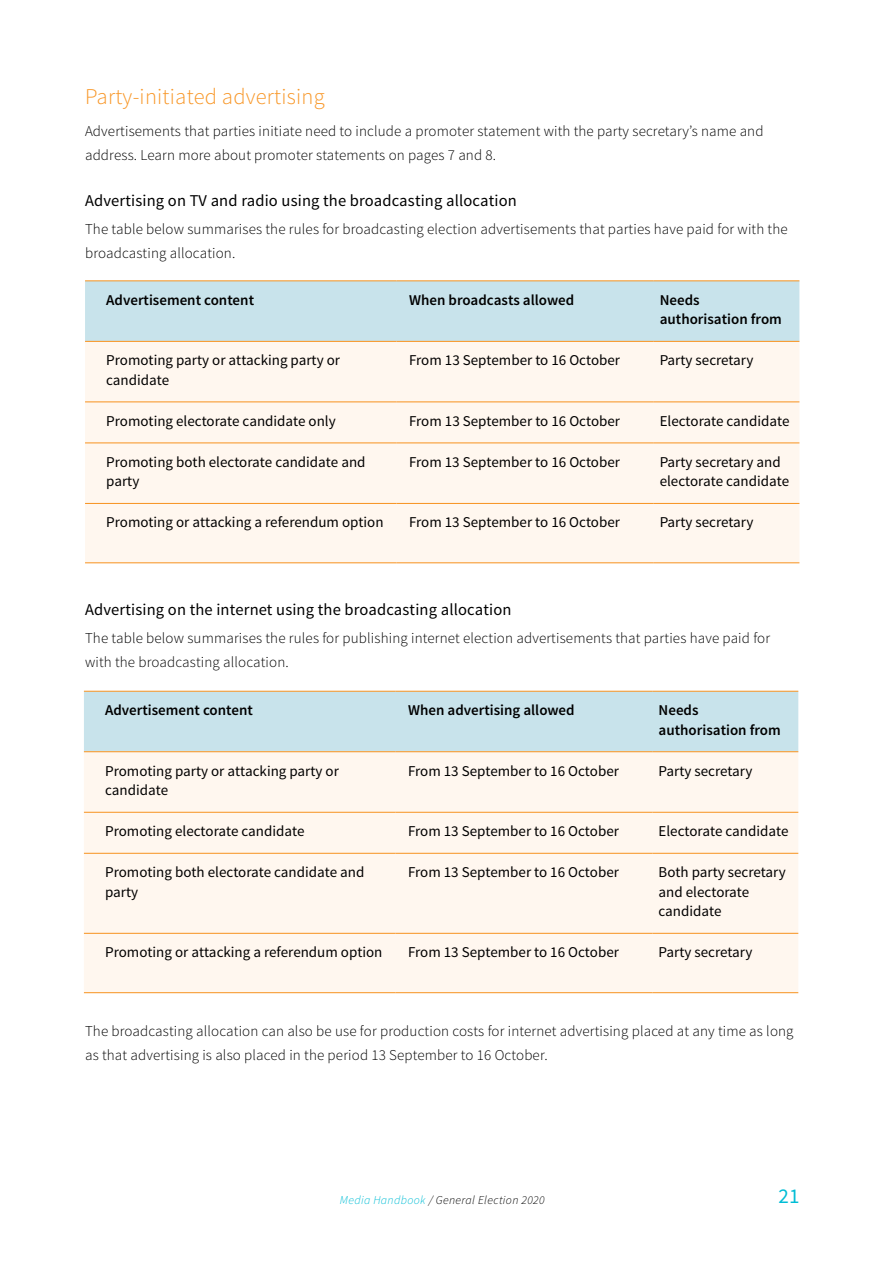
<style>
.page{position:relative;width:893px;height:1263px;background:#fff}
.page>*{position:absolute;margin:0;border:0;box-sizing:border-box;transform-origin:0 0}
.t1{font:300 22.5px "Source Sans Pro";letter-spacing:.01em;color:#f89728}
.t2{font:21px "Source Sans Pro";color:#00bdd5}
.t3{font:16.5px "Source Sans Pro";letter-spacing:.01em;color:#000}
.t4{font:15px/19.5px "Source Sans Pro";color:#000}
.t5{font:300 15px/24px "Source Sans Pro";letter-spacing:.01em;color:#000}
.t6{font:600 15px/19.5px "Source Sans Pro";color:#000}
.t7{font:italic 300 12px "Source Sans Pro";letter-spacing:.03em;color:#000}
.s1{color:#00bdd5}
</style>
<div class="page">
<div style="left:85px;top:282px;width:714px;height:59px;background:#c8e3eb"></div>
<div style="left:85px;top:342px;width:714px;height:221px;background:#fff7ef"></div>
<hr style="left:654px;top:281px;width:145px;height:1px;background:#f7921e">
<hr style="left:654px;top:341px;width:145px;height:1px;background:#f7921e">
<hr style="left:654px;top:402px;width:145px;height:1px;background:#f7921e">
<hr style="left:654px;top:443px;width:145px;height:1px;background:#f7921e">
<hr style="left:654px;top:503px;width:145px;height:1px;background:#f7921e">
<hr style="left:654px;top:563px;width:145px;height:1px;background:#f7921e">
<hr style="left:85px;top:281px;width:311px;height:1px;background:#f7921e">
<hr style="left:85px;top:341px;width:311px;height:1px;background:#f7921e">
<hr style="left:85px;top:402px;width:311px;height:1px;background:#f7921e">
<hr style="left:85px;top:443px;width:311px;height:1px;background:#f7921e">
<hr style="left:85px;top:503px;width:311px;height:1px;background:#f7921e">
<hr style="left:85px;top:563px;width:311px;height:1px;background:#f7921e">
<hr style="left:396px;top:281px;width:258px;height:1px;background:#f7921e">
<hr style="left:396px;top:341px;width:258px;height:1px;background:#f7921e">
<hr style="left:396px;top:402px;width:258px;height:1px;background:#f7921e">
<hr style="left:396px;top:443px;width:258px;height:1px;background:#f7921e">
<hr style="left:396px;top:503px;width:258px;height:1px;background:#f7921e">
<hr style="left:396px;top:563px;width:258px;height:1px;background:#f7921e">
<div style="left:84px;top:692px;width:714px;height:59px;background:#c8e3eb"></div>
<div style="left:84px;top:752px;width:714px;height:240px;background:#fff7ef"></div>
<hr style="left:653px;top:691px;width:145px;height:1px;background:#f7921e">
<hr style="left:653px;top:751px;width:145px;height:1px;background:#f7921e">
<hr style="left:653px;top:812px;width:145px;height:1px;background:#f7921e">
<hr style="left:653px;top:853px;width:145px;height:1px;background:#f7921e">
<hr style="left:653px;top:933px;width:145px;height:1px;background:#f7921e">
<hr style="left:653px;top:992px;width:145px;height:1px;background:#f7921e">
<hr style="left:84px;top:691px;width:311px;height:1px;background:#f7921e">
<hr style="left:84px;top:751px;width:311px;height:1px;background:#f7921e">
<hr style="left:84px;top:812px;width:311px;height:1px;background:#f7921e">
<hr style="left:84px;top:853px;width:311px;height:1px;background:#f7921e">
<hr style="left:84px;top:933px;width:311px;height:1px;background:#f7921e">
<hr style="left:84px;top:992px;width:311px;height:1px;background:#f7921e">
<hr style="left:395px;top:691px;width:258px;height:1px;background:#f7921e">
<hr style="left:395px;top:751px;width:258px;height:1px;background:#f7921e">
<hr style="left:395px;top:812px;width:258px;height:1px;background:#f7921e">
<hr style="left:395px;top:853px;width:258px;height:1px;background:#f7921e">
<hr style="left:395px;top:933px;width:258px;height:1px;background:#f7921e">
<hr style="left:395px;top:992px;width:258px;height:1px;background:#f7921e">
<h1 class="t1" style="left:85px;top:83px;width:241px">Party-initiated advertising</h1>
<p class="t5" style="left:85px;top:119px;width:680px">Advertisements that parties initiate need to include a promoter statement with the party secretary’s name and address. Learn more about promoter statements on pages 7 and 8.</p>
<p class="t3" style="left:85px;top:190px;width:433px">Advertising on TV and radio using the broadcasting allocation</p>
<p class="t5" style="left:85px;top:217px;width:704px">The table below summarises the rules for broadcasting election advertisements that parties have paid for with the broadcasting allocation.</p>
<p class="t6" style="left:106px;top:291px;width:149px">Advertisement content</p>
<p class="t6" style="left:409px;top:291px;width:167px">When broadcasts allowed</p>
<p class="t6" style="left:660px;top:291px;width:124px">Needs authorisation from</p>
<p class="t4" style="left:106px;top:351px;width:235px">Promoting party or attacking party or candidate</p>
<p class="t4" style="left:409px;top:351px;width:212px">From 13 September to 16 October</p>
<p class="t4" style="left:660px;top:351px;width:95px">Party secretary</p>
<p class="t4" style="left:106px;top:411px;width:231px">Promoting electorate candidate only</p>
<p class="t4" style="left:409px;top:411px;width:212px">From 13 September to 16 October</p>
<p class="t4" style="left:660px;top:411px;width:131px">Electorate candidate</p>
<p class="t4" style="left:106px;top:452px;width:261px">Promoting both electorate candidate and party</p>
<p class="t4" style="left:409px;top:452px;width:212px">From 13 September to 16 October</p>
<p class="t4" style="left:660px;top:452px;width:131px">Party secretary and electorate candidate</p>
<p class="t4" style="left:106px;top:513px;width:279px">Promoting or attacking a referendum option</p>
<p class="t4" style="left:409px;top:513px;width:212px">From 13 September to 16 October</p>
<p class="t4" style="left:660px;top:513px;width:95px">Party secretary</p>
<p class="t3" style="left:85px;top:599px;width:428px">Advertising on the internet using the broadcasting allocation</p>
<p class="t5" style="left:85px;top:627px;width:687px">The table below summarises the rules for publishing internet election advertisements that parties have paid for with the broadcasting allocation.</p>
<p class="t6" style="left:105px;top:701px;width:149px">Advertisement content</p>
<p class="t6" style="left:408px;top:701px;width:168px">When advertising allowed</p>
<p class="t6" style="left:659px;top:701px;width:124px">Needs authorisation from</p>
<p class="t4" style="left:105px;top:761px;width:235px">Promoting party or attacking party or candidate</p>
<p class="t4" style="left:408px;top:761px;width:212px">From 13 September to 16 October</p>
<p class="t4" style="left:659px;top:761px;width:95px">Party secretary</p>
<p class="t4" style="left:105px;top:822px;width:201px">Promoting electorate candidate</p>
<p class="t4" style="left:408px;top:822px;width:212px">From 13 September to 16 October</p>
<p class="t4" style="left:659px;top:822px;width:131px">Electorate candidate</p>
<p class="t4" style="left:105px;top:863px;width:261px">Promoting both electorate candidate and party</p>
<p class="t4" style="left:408px;top:863px;width:212px">From 13 September to 16 October</p>
<p class="t4" style="left:659px;top:863px;width:129px">Both party secretary and electorate candidate</p>
<p class="t4" style="left:105px;top:943px;width:279px">Promoting or attacking a referendum option</p>
<p class="t4" style="left:408px;top:943px;width:212px">From 13 September to 16 October</p>
<p class="t4" style="left:659px;top:943px;width:95px">Party secretary</p>
<p class="t5" style="left:85px;top:1019px;width:710px">The broadcasting allocation can also be use for production costs for internet advertising placed at any time as long as that advertising is also placed in the period 13 September to 16 October.</p>
<p class="t7" style="left:340px;top:1192px;width:206px"><span class="s1">Media Handbook</span> / General Election 2020</p>
<h2 class="t2" style="left:778px;top:1183px;width:22px">21</h2>
</div>
